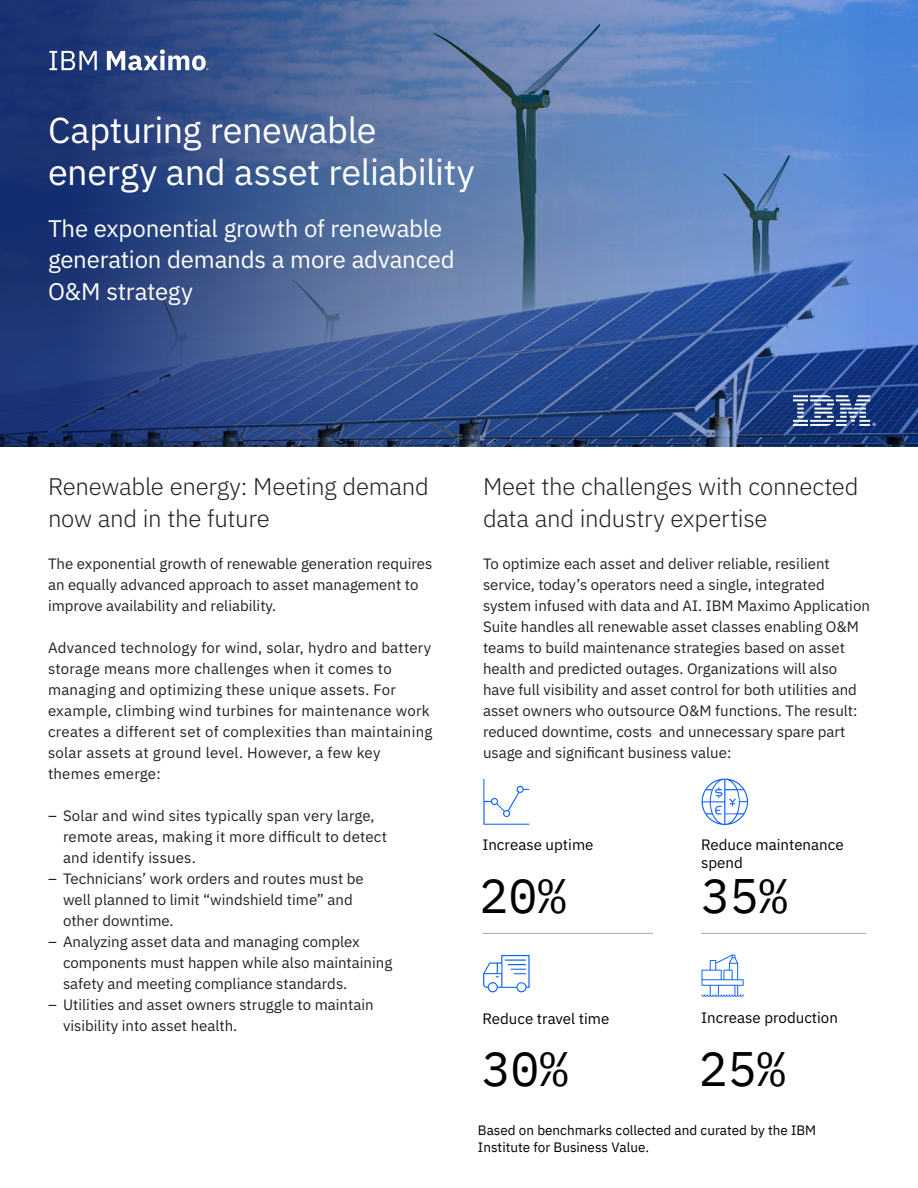
<style>
.page{position:relative;width:918px;height:1188px;background:#fff}
.page>*{position:absolute;margin:0;border:0;box-sizing:border-box;transform-origin:0 0}
.t1{font:48.3px "IBM Plex Mono";color:#000}
.t2{font:36px/42px "IBM Plex Sans";letter-spacing:-.01em;color:#fff}
.t3{font:300 24px/31.5px "IBM Plex Sans";letter-spacing:-.01em;color:#231f20}
.t4{font:24px/31.5px "IBM Plex Sans";letter-spacing:-.01em;color:#fff}
.t5{font:15.15px/18.1px "IBM Plex Sans";color:#000}
.Body_Copy{font:15px/21px "IBM Plex Sans";color:#231f20}
.Body_Copy-2{font:15px/21px "IBM Plex Sans";letter-spacing:.02em;color:#231f20}
.t6{font:13.5px/16.2px "IBM Plex Sans";color:#000}
</style>
<div class="page">
<hr style="left:483px;top:933px;width:170px;height:1px;background:#a8a8a8">
<hr style="left:701px;top:933px;width:165px;height:1px;background:#a8a8a8">
<svg style="left:701px;top:955px;width:43px;height:42px"></svg>
<svg style="left:483px;top:779px;width:46px;height:46px"></svg>
<svg style="left:702px;top:779px;width:46px;height:46px"></svg>
<svg style="left:483px;top:955px;width:47px;height:37px"></svg>
<svg style="left:0;top:0;width:918px;height:447px;background:#45649f"></svg>
<svg style="left:793px;top:395px;width:83px;height:31px"></svg>
<h1 class="t2" style="left:48px;top:106px;width:428px">Capturing renewable energy and asset reliability</h1>
<h2 class="t4" style="left:48px;top:211px;width:408px">The exponential growth of renewable generation demands a more advanced<br>O&amp;M strategy</h2>
<h2 class="t3" style="left:48px;top:469px;width:382px">Renewable energy: Meeting demand now and in the future</h2>
<p class="Body_Copy" style="left:48px;top:551px;width:386px">The exponential growth of renewable generation requires an equally advanced approach to asset management to improve availability and reliability.</p>
<p class="Body_Copy-2" style="left:48px;top:635px;width:386px">Advanced technology for wind, solar, hydro and battery storage means more challenges when it comes to managing and optimizing these unique assets. For example, climbing wind turbines for maintenance work creates a different set of complexities than maintaining solar assets at ground level. However, a few key themes emerge:</p>
<p class="Body_Copy" style="left:63px;top:803px;width:325px;text-indent:-15px">– Solar and wind sites typically span very large, remote areas, making it more difficult to detect and identify issues.</p>
<p class="Body_Copy" style="left:63px;top:866px;width:302px;text-indent:-15px">– Technicians’ work orders and routes must be well planned to limit “windshield time” and other downtime.</p>
<p class="Body_Copy" style="left:63px;top:929px;width:331px;text-indent:-15px">– Analyzing asset data and managing complex components must happen while also maintaining safety and meeting compliance standards.</p>
<p class="Body_Copy" style="left:63px;top:992px;width:312px;text-indent:-15px">– Utilities and asset owners struggle to maintain visibility into asset health.</p>
<h2 class="t3" style="left:483px;top:469px;width:377px">Meet the challenges with connected data and industry expertise</h2>
<p class="Body_Copy" style="left:483px;top:551px;width:388px">To optimize each asset and deliver reliable, resilient service, today’s operators need a single, integrated system infused with data and AI. IBM Maximo Application Suite handles all renewable asset classes enabling O&amp;M teams to build maintenance strategies based on asset health and predicted outages. Organizations will also have full visibility and asset control for both utilities and asset owners who outsource O&amp;M functions. The result: reduced downtime, costs and unnecessary spare part usage and significant business value:</p>
<p class="t5" style="left:482px;top:834px;width:113px">Increase uptime</p>
<p class="t1" style="left:480px;top:859px;width:88px">20%</p>
<p class="t1" style="left:701px;top:859px;width:88px">35%</p>
<p class="t5" style="left:701px;top:834px;width:144px">Reduce maintenance spend</p>
<p class="t5" style="left:483px;top:1008px;width:128px">Reduce travel time</p>
<p class="t1" style="left:482px;top:1032px;width:88px">30%</p>
<p class="t5" style="left:701px;top:1008px;width:138px">Increase production</p>
<p class="t1" style="left:699px;top:1032px;width:88px">25%</p>
<p class="t6" style="left:478px;top:1121px;width:340px">Based on benchmarks collected and curated by the IBM<br>Institute for Business Value.</p>
</div>
